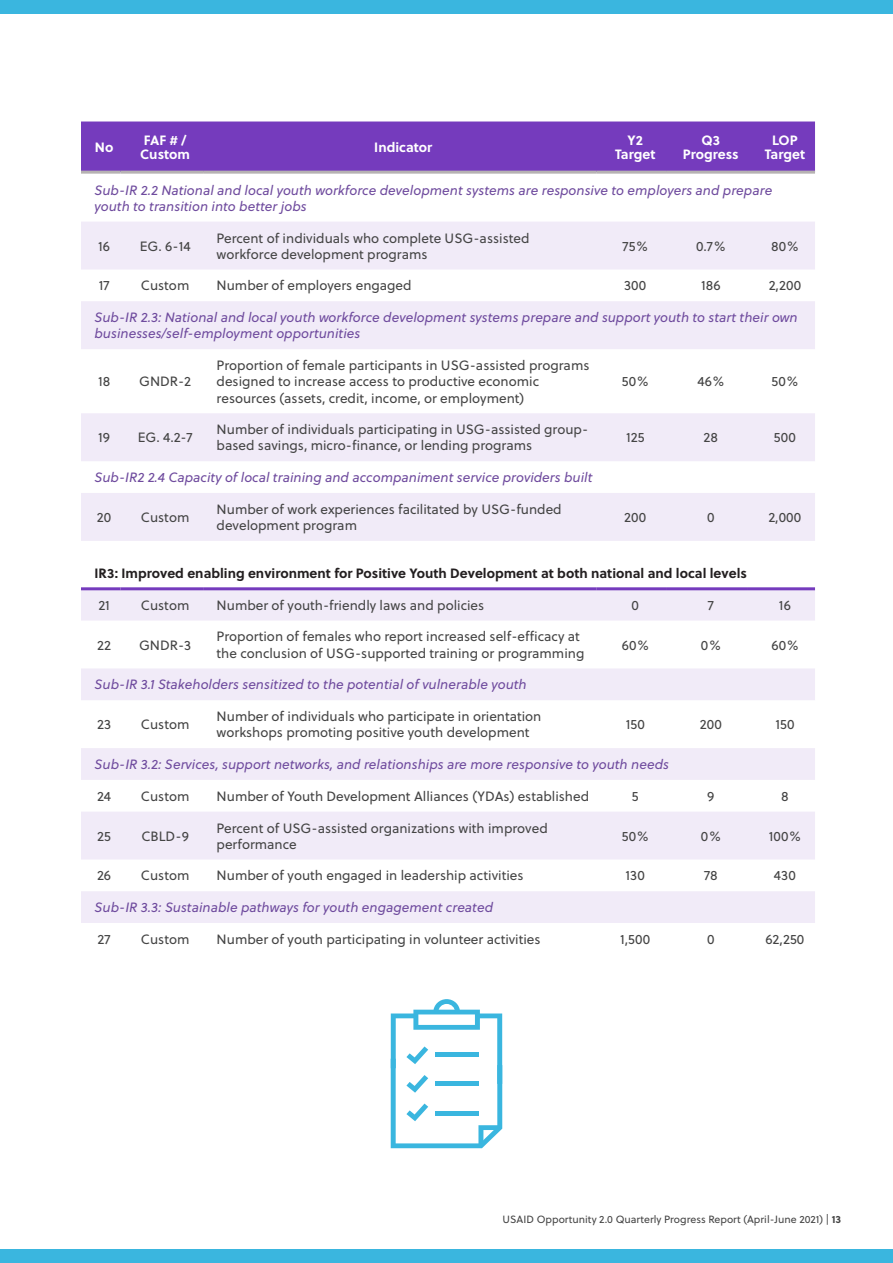
<style>
.page{position:relative;width:893px;height:1263px;background:#fff}
.page>*{position:absolute;margin:0;border:0;box-sizing:border-box;transform-origin:0 0}
.Table_Body{font:13.5px/16.2px "Soleil";color:#444}
.Table_Body-2{font:italic 13.5px/16.2px "Soleil";color:#6f4b9e}
.Table_Body-3{font:700 13.5px "Soleil";color:#231f20}
.Table_Header_2{font:700 13.5px/13.5px "Soleil";color:#fff;text-align:center}
.t1{font:10.5px "Soleil";color:#444}
.s1{font-weight:700}
</style>
<div class="page">
<div style="left:0;top:0;width:893px;height:14px;background:#3ab6df"></div>
<div style="left:0;top:1249px;width:893px;height:14px;background:#3ab6df"></div>
<div style="left:81px;top:122px;width:734px;height:49px;background:#753bbd"></div>
<svg style="left:81px;top:222px;width:734px;height:701px;fill:#f1ebf8"></svg>
<hr style="left:81px;top:171px;width:39px;height:3px;background:#b6b2b2">
<hr style="left:120px;top:171px;width:83px;height:3px;background:#b6b2b2">
<hr style="left:203px;top:171px;width:394px;height:3px;background:#b6b2b2">
<hr style="left:597px;top:171px;width:70px;height:3px;background:#b6b2b2">
<hr style="left:667px;top:171px;width:81px;height:3px;background:#b6b2b2">
<hr style="left:748px;top:171px;width:67px;height:3px;background:#b6b2b2">
<hr style="left:81px;top:587px;width:39px;height:3px;background:#753bbd">
<hr style="left:120px;top:587px;width:83px;height:3px;background:#753bbd">
<hr style="left:203px;top:587px;width:394px;height:3px;background:#753bbd">
<hr style="left:597px;top:587px;width:70px;height:3px;background:#753bbd">
<hr style="left:667px;top:587px;width:81px;height:3px;background:#753bbd">
<hr style="left:748px;top:587px;width:67px;height:3px;background:#753bbd">
<svg style="left:391px;top:999px;width:111px;height:149px"></svg>
<div style="left:435px;top:1052px;width:44px;height:5px;background:#3ab6df"></div>
<hr style="left:435px;top:1081px;width:44px;height:4px;background:#3ab6df">
<div style="left:435px;top:1111px;width:44px;height:5px;background:#3ab6df"></div>
<p class="Table_Header_2" style="left:95px;top:140px;width:20px">No</p>
<p class="Table_Header_2" style="left:140px;top:133px;width:51px;text-align:left">FAF # /<br>Custom</p>
<p class="Table_Header_2" style="left:374px;top:140px;width:59px">Indicator</p>
<p class="Table_Header_2" style="left:615px;top:133px;width:42px">Y2<br>Target</p>
<p class="Table_Header_2" style="left:683px;top:133px;width:57px">Q3<br>Progress</p>
<p class="Table_Header_2" style="left:765px;top:133px;width:42px">LOP<br>Target</p>
<p class="Table_Body-2" style="left:95px;top:181px;width:679px">Sub-IR 2.2 National and local youth workforce development systems are responsive to employers and prepare youth to transition into better jobs</p>
<p class="Table_Body" style="left:98px;top:237px;width:13px">16</p>
<p class="Table_Body" style="left:140px;top:237px;width:52px">EG. 6-14</p>
<p class="Table_Body" style="left:217px;top:229px;width:314px">Percent of individuals who complete USG-assisted workforce development programs</p>
<p class="Table_Body" style="left:623px;top:237px;width:27px">75%</p>
<p class="Table_Body" style="left:696px;top:237px;width:31px">0.7%</p>
<p class="Table_Body" style="left:771px;top:237px;width:29px">80%</p>
<p class="Table_Body" style="left:99px;top:277px;width:12px">17</p>
<p class="Table_Body" style="left:141px;top:277px;width:50px">Custom</p>
<p class="Table_Body" style="left:217px;top:277px;width:197px">Number of employers engaged</p>
<p class="Table_Body" style="left:624px;top:277px;width:24px">300</p>
<p class="Table_Body" style="left:701px;top:277px;width:21px">186</p>
<p class="Table_Body" style="left:769px;top:277px;width:34px">2,200</p>
<p class="Table_Body-2" style="left:95px;top:309px;width:705px">Sub-IR 2.3: National and local youth workforce development systems prepare and support youth to start their own businesses/self-employment opportunities</p>
<p class="Table_Body" style="left:98px;top:373px;width:14px">18</p>
<p class="Table_Body" style="left:139px;top:373px;width:53px">GNDR-2</p>
<p class="Table_Body" style="left:217px;top:357px;width:374px">Proportion of female participants in USG-assisted programs designed to increase access to productive economic resources (assets, credit, income, or employment)</p>
<p class="Table_Body" style="left:622px;top:373px;width:28px">50%</p>
<p class="Table_Body" style="left:697px;top:373px;width:28px">46%</p>
<p class="Table_Body" style="left:771px;top:373px;width:28px">50%</p>
<p class="Table_Body" style="left:98px;top:429px;width:13px">19</p>
<p class="Table_Body" style="left:138px;top:429px;width:56px">EG. 4.2-7</p>
<p class="Table_Body" style="left:217px;top:421px;width:373px">Number of individuals participating in USG-assisted group&shy;based savings, micro-finance, or lending programs</p>
<p class="Table_Body" style="left:626px;top:429px;width:20px">125</p>
<p class="Table_Body" style="left:704px;top:429px;width:16px">28</p>
<p class="Table_Body" style="left:774px;top:429px;width:23px">500</p>
<p class="Table_Body-2" style="left:95px;top:469px;width:500px">Sub-IR2 2.4 Capacity of local training and accompaniment service providers built</p>
<p class="Table_Body" style="left:97px;top:509px;width:16px">20</p>
<p class="Table_Body" style="left:141px;top:509px;width:50px">Custom</p>
<p class="Table_Body" style="left:217px;top:501px;width:347px">Number of work experiences facilitated by USG-funded development program</p>
<p class="Table_Body" style="left:624px;top:509px;width:24px">200</p>
<p class="Table_Body" style="left:707px;top:509px;width:9px">0</p>
<p class="Table_Body" style="left:768px;top:509px;width:34px">2,000</p>
<p class="Table_Body-3" style="left:95px;top:563px;width:654px">IR3: Improved enabling environment for Positive Youth Development at both national and local levels</p>
<p class="Table_Body" style="left:98px;top:596px;width:13px">21</p>
<p class="Table_Body" style="left:141px;top:596px;width:50px">Custom</p>
<p class="Table_Body" style="left:217px;top:596px;width:269px">Number of youth-friendly laws and policies</p>
<p class="Table_Body" style="left:631px;top:596px;width:9px">0</p>
<p class="Table_Body" style="left:708px;top:596px;width:8px">7</p>
<p class="Table_Body" style="left:779px;top:596px;width:13px">16</p>
<p class="Table_Body" style="left:97px;top:636px;width:15px">22</p>
<p class="Table_Body" style="left:139px;top:636px;width:54px">GNDR-3</p>
<p class="Table_Body" style="left:217px;top:628px;width:369px">Proportion of females who report increased self-efficacy at the conclusion of USG-supported training or programming</p>
<p class="Table_Body" style="left:622px;top:636px;width:29px">60%</p>
<p class="Table_Body" style="left:701px;top:636px;width:21px">0%</p>
<p class="Table_Body" style="left:771px;top:636px;width:29px">60%</p>
<p class="Table_Body-2" style="left:95px;top:676px;width:434px">Sub-IR 3.1 Stakeholders sensitized to the potential of vulnerable youth</p>
<p class="Table_Body" style="left:97px;top:716px;width:16px">23</p>
<p class="Table_Body" style="left:141px;top:716px;width:50px">Custom</p>
<p class="Table_Body" style="left:217px;top:708px;width:326px">Number of individuals who participate in orientation workshops promoting positive youth development</p>
<p class="Table_Body" style="left:626px;top:716px;width:21px">150</p>
<p class="Table_Body" style="left:700px;top:716px;width:24px">200</p>
<p class="Table_Body" style="left:775px;top:716px;width:21px">150</p>
<p class="Table_Body-2" style="left:95px;top:756px;width:576px">Sub-IR 3.2: Services, support networks, and relationships are more responsive to youth needs</p>
<p class="Table_Body" style="left:97px;top:788px;width:16px">24</p>
<p class="Table_Body" style="left:141px;top:788px;width:50px">Custom</p>
<p class="Table_Body" style="left:217px;top:788px;width:374px">Number of Youth Development Alliances (YDAs) established</p>
<p class="Table_Body" style="left:632px;top:788px;width:8px">5</p>
<p class="Table_Body" style="left:707px;top:788px;width:9px">9</p>
<p class="Table_Body" style="left:781px;top:788px;width:9px">8</p>
<p class="Table_Body" style="left:97px;top:827px;width:15px">25</p>
<p class="Table_Body" style="left:141px;top:827px;width:49px">CBLD-9</p>
<p class="Table_Body" style="left:217px;top:819px;width:333px">Percent of USG-assisted organizations with improved performance</p>
<p class="Table_Body" style="left:622px;top:827px;width:28px">50%</p>
<p class="Table_Body" style="left:701px;top:827px;width:21px">0%</p>
<p class="Table_Body" style="left:769px;top:827px;width:34px">100%</p>
<p class="Table_Body" style="left:97px;top:867px;width:16px">26</p>
<p class="Table_Body" style="left:141px;top:867px;width:50px">Custom</p>
<p class="Table_Body" style="left:217px;top:867px;width:308px">Number of youth engaged in leadership activities</p>
<p class="Table_Body" style="left:626px;top:867px;width:21px">130</p>
<p class="Table_Body" style="left:704px;top:867px;width:15px">78</p>
<p class="Table_Body" style="left:774px;top:867px;width:23px">430</p>
<p class="Table_Body-2" style="left:95px;top:899px;width:400px">Sub-IR 3.3: Sustainable pathways for youth engagement created</p>
<p class="Table_Body" style="left:98px;top:931px;width:15px">27</p>
<p class="Table_Body" style="left:141px;top:931px;width:50px">Custom</p>
<p class="Table_Body" style="left:217px;top:931px;width:325px">Number of youth participating in volunteer activities</p>
<p class="Table_Body" style="left:620px;top:931px;width:32px">1,500</p>
<p class="Table_Body" style="left:707px;top:931px;width:9px">0</p>
<p class="Table_Body" style="left:765px;top:931px;width:40px">62,250</p>
<p class="t1" style="left:503px;top:1212px;width:340px">USAID Opportunity 2.0 Quarterly Progress Report (April-June 2021) | <span class="s1">13</span></p>
</div>
